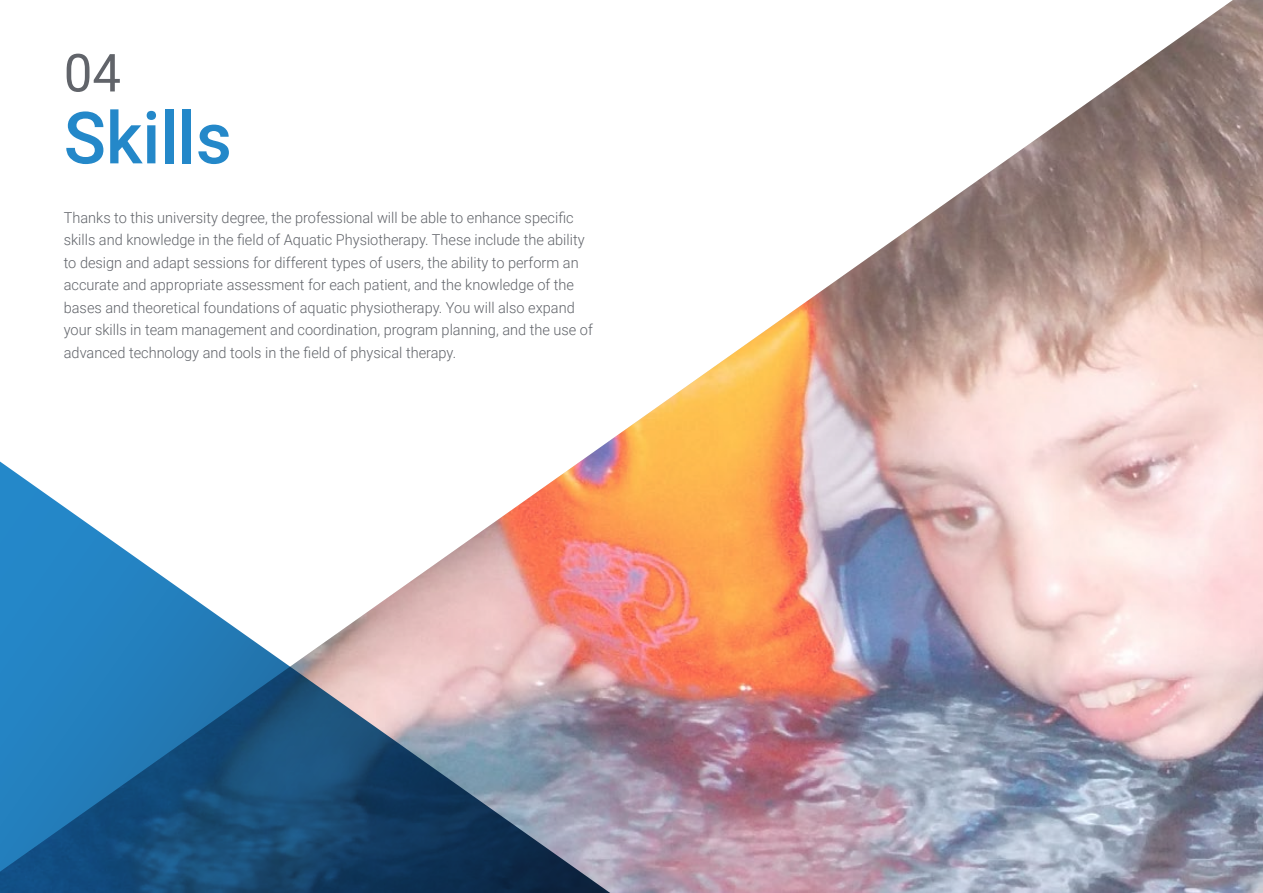
<style>
.page{position:relative;width:1263px;height:893px;background:#fff}
.page>*{position:absolute;margin:0;border:0;box-sizing:border-box;transform-origin:0 0}
.t1{font:500 72px "Roboto";color:#2488c9}
.t2{font:52.5px "Roboto";color:#61646a}
.t3{font:300 15px/22.5px "Roboto";color:#61646a}
</style>
<div class="page">
<img style="left:602px;top:0;width:661px;height:893px">
<svg style="left:0;top:446px;width:640px;height:447px"></svg>
<h2 class="t2" style="left:64px;top:36px;width:59px">04</h2>
<h1 class="t1" style="left:64px;top:87px;width:170px">Skills</h1>
<p class="t3" style="left:64px;top:206px;width:531px">Thanks to this university degree, the professional will be able to enhance specific skills and knowledge in the field of Aquatic Physiotherapy. These include the ability to design and adapt sessions for different types of users, the ability to perform an accurate and appropriate assessment for each patient, and the knowledge of the bases and theoretical foundations of aquatic physiotherapy. You will also expand your skills in team management and coordination, program planning, and the use of advanced technology and tools in the field of physical therapy.</p>
</div>
